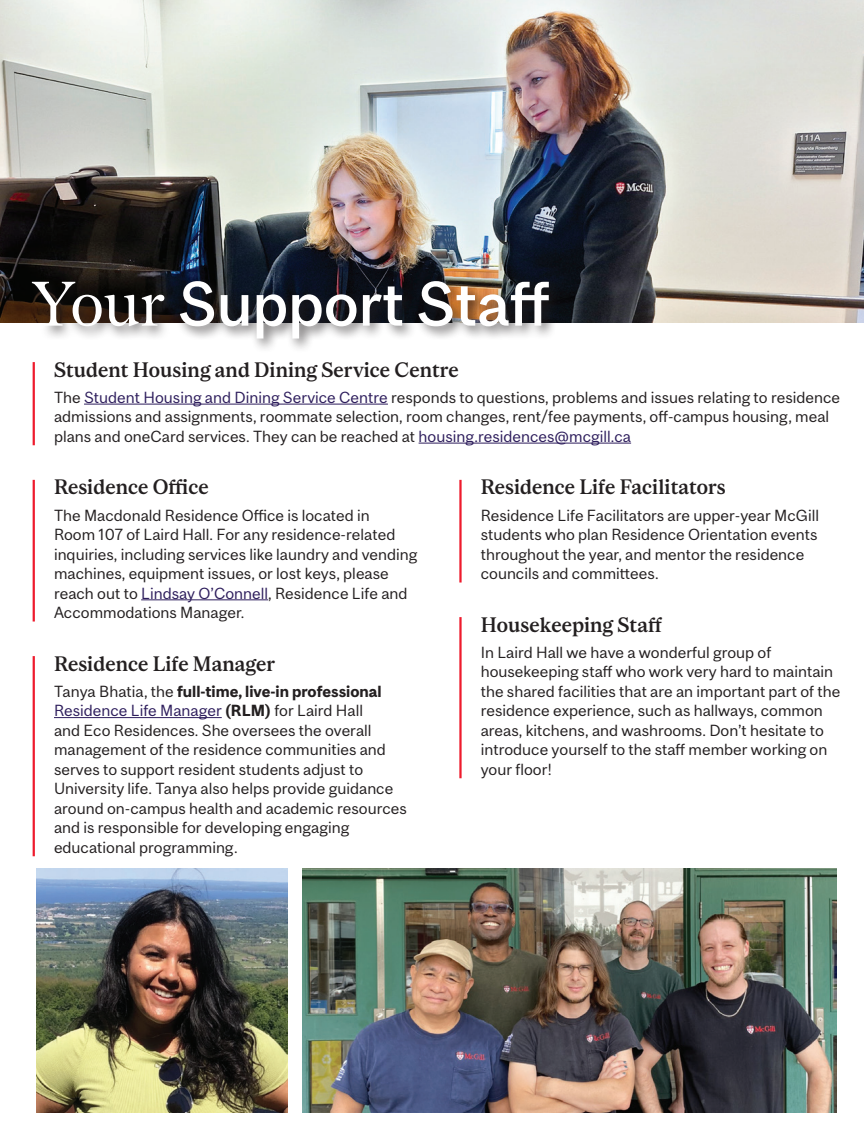
<style>
.page{position:relative;width:864px;height:1134px;background:#fff}
.page>*{position:absolute;margin:0;border:0;box-sizing:border-box;transform-origin:0 0}
.title_overlay_photo{font:500 58.5px "Mc Gill Sans";color:#fff}
.vertical_line{font:500 19.5px "Mc Gill Serif";color:#231f20}
.vertical_line-2{font:15px/19.5px "Mc Gill Sans";color:#231f20}
.s1{font-family:"Mc Gill Serif";font-weight:400}
.s2{color:#2d1d5c}
.s3{font-weight:700}
</style>
<div class="page">
<img style="left:37px;top:868px;width:251px;height:244px">
<hr style="left:33px;top:362px;width:2px;height:83px;background:#ee1b2d">
<hr style="left:84px;top:404px;width:304px;height:1px;background:#2d1d5c">
<hr style="left:419px;top:443px;width:212px;height:1px;background:#2d1d5c">
<hr style="left:33px;top:480px;width:2px;height:142px;background:#ee1b2d">
<hr style="left:141px;top:599px;width:127px;height:1px;background:#2d1d5c">
<hr style="left:33px;top:656px;width:2px;height:200px;background:#ee1b2d">
<hr style="left:54px;top:717px;width:168px;height:1px;background:#2d1d5c">
<hr style="left:459px;top:480px;width:3px;height:103px;background:#ee1b2d">
<hr style="left:459px;top:617px;width:3px;height:161px;background:#ee1b2d">
<img style="left:302px;top:868px;width:535px;height:244px">
<img style="left:0;top:0;width:864px;height:323px">
<div style="left:27px;top:276px;width:537px;height:77px;background:#231f20;opacity:.75"></div>
<p class="title_overlay_photo" style="left:33px;top:268px;width:518px"><span class="s1">Your</span> Support Staff</p>
<p class="vertical_line" style="left:54px;top:357px;width:406px">Student Housing and Dining Service Centre</p>
<p class="vertical_line-2" style="left:54px;top:388px;width:788px">The <span class="s2">Student Housing and Dining Service Centre</span> responds to questions, problems and issues relating to residence admissions and assignments, roommate selection, room changes, rent/fee payments, off-campus housing, meal plans and oneCard services. They can be reached at <span class="s2">housing.residences@mcgill.ca</span></p>
<p class="vertical_line" style="left:54px;top:475px;width:156px">Residence Office</p>
<p class="vertical_line-2" style="left:54px;top:505px;width:365px">The Macdonald Residence Office is located in<br>Room 107 of Laird Hall. For any residence-related inquiries, including services like laundry and vending machines, equipment issues, or lost keys, please reach out to <span class="s2">Lindsay O’Connell</span>, Residence Life and Accommodations Manager.</p>
<p class="vertical_line" style="left:54px;top:651px;width:223px">Residence Life Manager</p>
<p class="vertical_line-2" style="left:54px;top:682px;width:354px">Tanya Bhatia, the <span class="s3">full-time, live-in professional </span><span class="s2">Residence Life Manager</span> <span class="s3">(RLM)</span> for Laird Hall<br>and Eco Residences. She oversees the overall management of the residence communities and serves to support resident students adjust to University life. Tanya also helps provide guidance around on-campus health and academic resources and is responsible for developing engaging educational programming.</p>
<p class="vertical_line" style="left:481px;top:475px;width:247px">Residence Life Facilitators</p>
<p class="vertical_line-2" style="left:481px;top:505px;width:340px">Residence Life Facilitators are upper-year McGill students who plan Residence Orientation events throughout the year, and mentor the residence councils and committees.</p>
<p class="vertical_line" style="left:481px;top:612px;width:183px">Housekeeping Staff</p>
<p class="vertical_line-2" style="left:481px;top:643px;width:361px">In Laird Hall we have a wonderful group of housekeeping staff who work very hard to maintain the shared facilities that are an important part of the residence experience, such as hallways, common areas, kitchens, and washrooms. Don’t hesitate to introduce yourself to the staff member working on your floor!</p>
</div>
